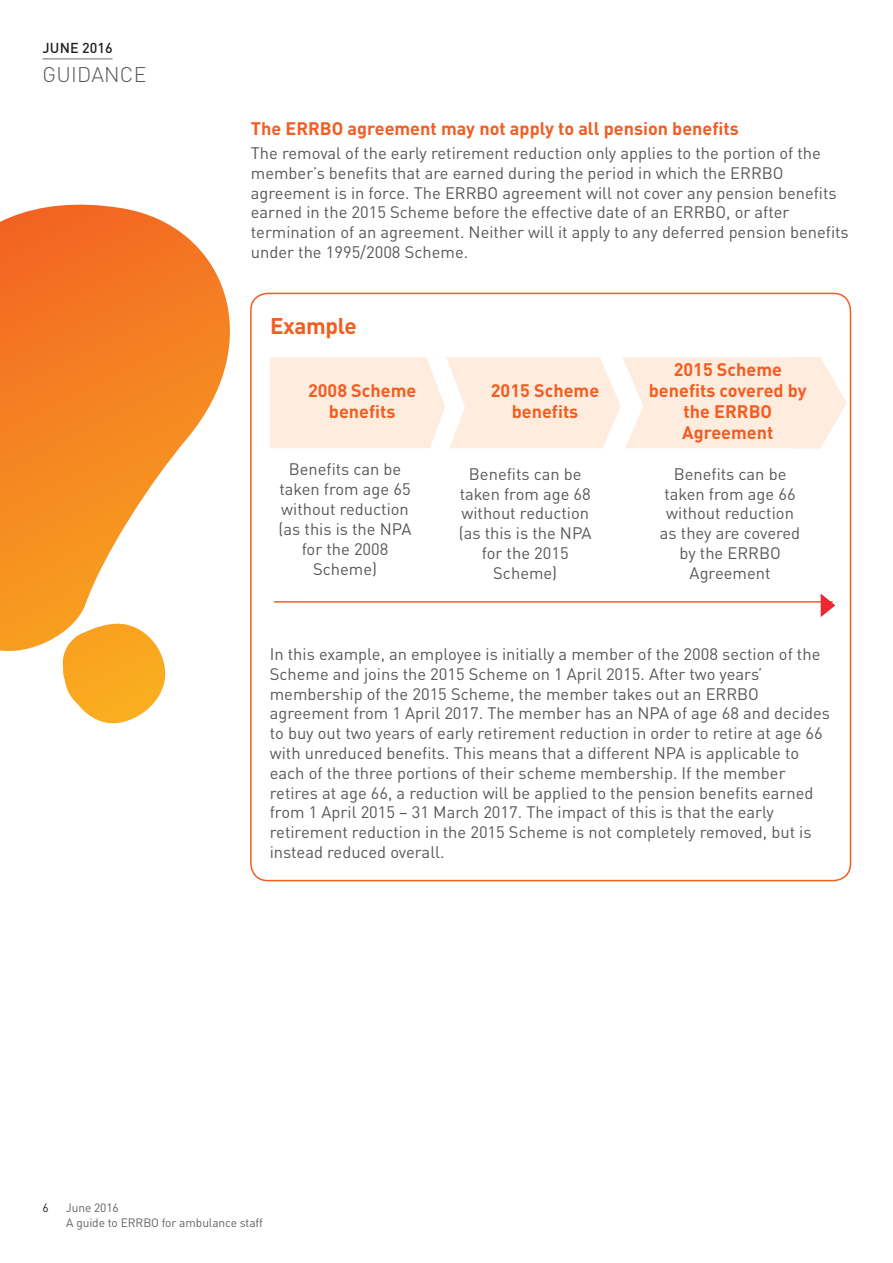
<style>
.page{position:relative;width:893px;height:1263px;background:#fff}
.page>*{position:absolute;margin:0;border:0;box-sizing:border-box;transform-origin:0 0}
.t1{font:700 22.5px "DINOT";letter-spacing:-.015em;color:#f25d21}
.t2{font:300 21px "DINOT";letter-spacing:.01em;color:#57585a}
.t3{font:700 18px/21px "DINOT";color:#f25d21;text-align:center}
.t4{font:16.5px/19.8px "DINOT";color:#57585a;text-align:center}
.t5{font:500 14.25px "DINOT";letter-spacing:.005em;color:#231f20}
.t6{font:12px/14.4px "DINOT";letter-spacing:-.01em;color:#636366}
.t7{font:12px "DINOT";color:#231f20}
</style>
<div class="page">
<hr style="left:43px;top:59px;width:70px;height:1px;background:#6c6d70">
<svg style="left:68px;top:692px;width:93px;height:32px"></svg>
<svg style="left:0;top:204px;width:270px;height:488px"></svg>
<svg style="left:820px;top:357px;width:27px;height:91px"></svg>
<div style="left:272px;top:359px;width:547px;height:88px;background:#feecdf"></div>
<hr style="left:270px;top:359px;width:2px;height:88px;background:#feecdf">
<hr style="left:270px;top:357px;width:184px;height:2px;background:#feecdf">
<hr style="left:454px;top:357px;width:182px;height:2px;background:#feecdf">
<hr style="left:636px;top:357px;width:184px;height:2px;background:#feecdf">
<hr style="left:819px;top:359px;width:1px;height:88px;background:#feecdf">
<hr style="left:270px;top:447px;width:184px;height:1px;background:#feecdf">
<hr style="left:454px;top:447px;width:182px;height:1px;background:#feecdf">
<hr style="left:636px;top:447px;width:184px;height:1px;background:#feecdf">
<svg style="left:599px;top:357px;width:44px;height:91px"></svg>
<svg style="left:427px;top:357px;width:38px;height:91px"></svg>
<hr style="left:274px;top:601px;width:559px;height:2px;background:#f25d21">
<svg style="left:821px;top:594px;width:14px;height:23px"></svg>
<p class="t5" style="left:43px;top:39px;width:72px">JUNE 2016</p>
<p class="t2" style="left:43px;top:62px;width:105px">GUIDANCE</p>
<p class="t3" style="left:251px;top:117px;width:489px">The ERRBO agreement may not apply to all pension benefits</p>
<p class="t4" style="left:251px;top:143px;width:599px;text-align:left">The removal of the early retirement reduction only applies to the portion of the member’s benefits that are earned during the period in which the ERRBO agreement is in force. The ERRBO agreement will not cover any pension benefits earned in the 2015 Scheme before the effective date of an ERRBO, or after termination of an agreement. Neither will it apply to any deferred pension benefits under the 1995/2008 Scheme.</p>
<h1 class="t1" style="left:270px;top:311px;width:88px">Example</h1>
<p class="t3" style="left:308px;top:379px;width:110px">2008 Scheme benefits</p>
<p class="t3" style="left:491px;top:379px;width:110px">2015 Scheme benefits</p>
<p class="t3" style="left:649px;top:358px;width:159px">2015 Scheme benefits covered by the ERRBO<br>Agreement</p>
<p class="t4" style="left:279px;top:459px;width:134px">Benefits can be taken from age 65 without reduction (as this is the NPA for the 2008<br>Scheme)</p>
<p class="t4" style="left:459px;top:464px;width:134px">Benefits can be taken from age 68 without reduction (as this is the NPA for the 2015<br>Scheme)</p>
<p class="t4" style="left:660px;top:464px;width:142px">Benefits can be taken from age 66 without reduction as they are covered by the ERRBO<br>Agreement</p>
<p class="t4" style="left:270px;top:644px;width:562px;text-align:left">In this example, an employee is initially a member of the 2008 section of the Scheme and joins the 2015 Scheme on 1 April 2015. After two years’ membership of the 2015 Scheme, the member takes out an ERRBO agreement from 1 April 2017. The member has an NPA of age 68 and decides to buy out two years of early retirement reduction in order to retire at age 66 with unreduced benefits. This means that a different NPA is applicable to each of the three portions of their scheme membership. If the member retires at age 66, a reduction will be applied to the pension benefits earned from 1 April 2015 – 31 March 2017. The impact of this is that the early retirement reduction in the 2015 Scheme is not completely removed, but is instead reduced overall.</p>
<p class="t7" style="left:43px;top:1200px;width:8px">6</p>
<p class="t6" style="left:66px;top:1201px;width:199px">June 2016<br>A guide to ERRBO for ambulance staff</p>
</div>
